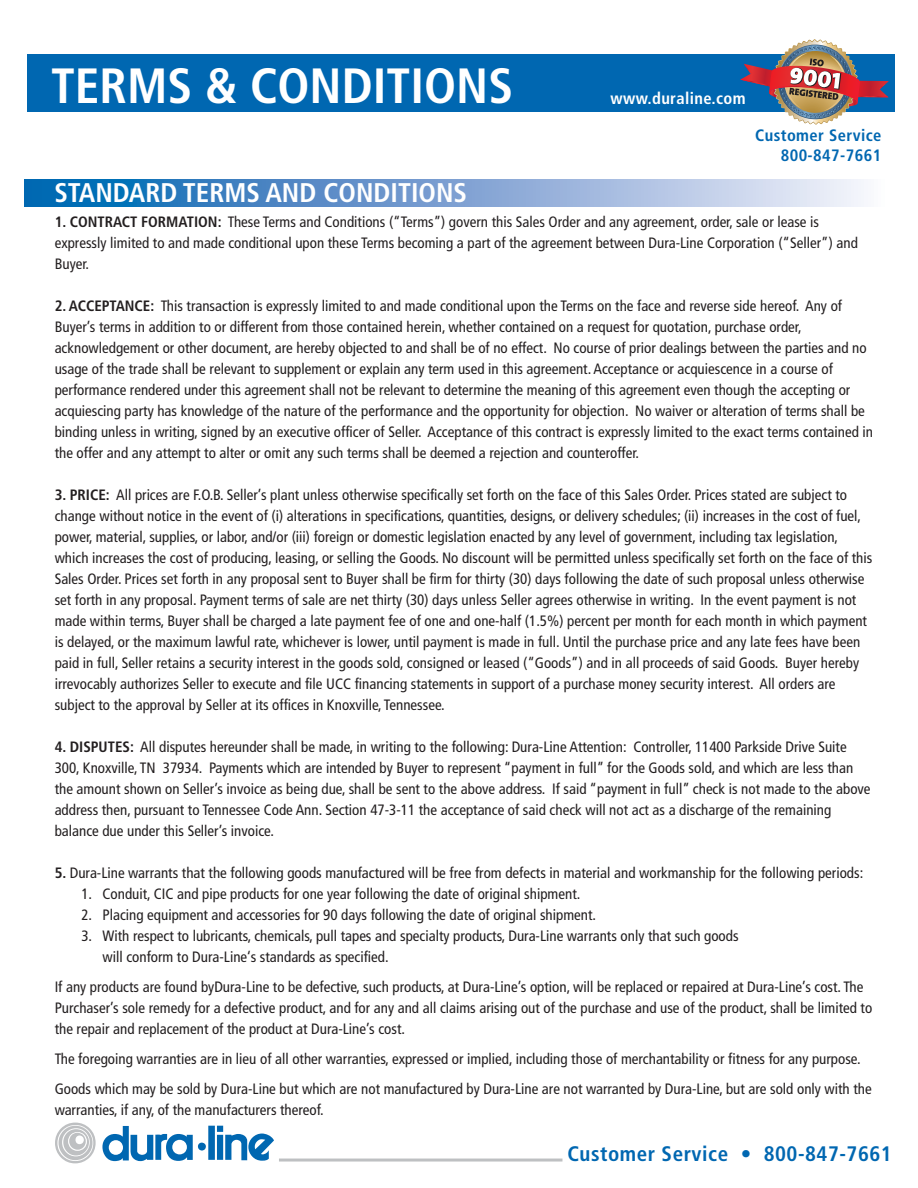
<style>
.page{position:relative;width:918px;height:1188px;background:#fff}
.page>*{position:absolute;margin:0;border:0;box-sizing:border-box;transform-origin:0 0}
.t1{font:700 condensed 49.5px "Frutiger";color:#fff}
.t2{font:700 condensed 27px "Frutiger";color:#fff}
.t3{font:700 condensed 21px "Frutiger";letter-spacing:.025em;color:#0067b1}
.t4{font:700 condensed 16.5px/19.8px "Frutiger";letter-spacing:.025em;color:#0067b1;text-align:right}
.t5{font:700 condensed 16.5px "Frutiger";letter-spacing:.025em;color:#fff}
.t6{font:condensed 15px/21px "Frutiger";color:#231f20}
.s1{font-weight:700}
</style>
<div class="page">
<svg style="left:25px;top:180px;width:839px;height:26px;background:#77a3d2"></svg>
<div style="left:27px;top:54px;width:867px;height:57px;background:#0067b1"></div>
<svg style="left:740px;top:39px;width:149px;height:86px"></svg>
<svg style="left:55px;top:1123px;width:41px;height:40px"></svg>
<svg style="left:102px;top:1126px;width:172px;height:35px"></svg>
<hr style="left:279px;top:1159px;width:283px;height:3px;background:#bec0c2">
<h1 class="t1" style="left:51px;top:57px;width:464px">TERMS &amp; CONDITIONS</h1>
<h2 class="t2" style="left:54px;top:177px;width:414px">STANDARD TERMS AND CONDITIONS</h2>
<p class="t5" style="left:611px;top:88px;width:137px">www.duraline.com</p>
<p class="t4" style="left:755px;top:125px;width:128px">Customer Service<br>800-847-7661</p>
<p class="t6" style="left:55px;top:211px;width:805px"><span class="s1">1. CONTRACT FORMATION:</span> These Terms and Conditions (“Terms”) govern this Sales Order and any agreement, order, sale or lease is expressly limited to and made conditional upon these Terms becoming a part of the agreement between Dura-Line Corporation (“Seller”) and<br>Buyer.</p>
<p class="t6" style="left:55px;top:295px;width:820px"><span class="s1">2. ACCEPTANCE:</span> This transaction is expressly limited to and made conditional upon the Terms on the face and reverse side hereof. Any of Buyer’s terms in addition to or different from those contained herein, whether contained on a request for quotation, purchase order, acknowledgement or other document, are hereby objected to and shall be of no effect. No course of prior dealings between the parties and no usage of the trade shall be relevant to supplement or explain any term used in this agreement. Acceptance or acquiescence in a course of performance rendered under this agreement shall not be relevant to determine the meaning of this agreement even though the accepting or acquiescing party has knowledge of the nature of the performance and the opportunity for objection. No waiver or alteration of terms shall be binding unless in writing, signed by an executive officer of Seller. Acceptance of this contract is expressly limited to the exact terms contained in the offer and any attempt to alter or omit any such terms shall be deemed a rejection and counteroffer.</p>
<p class="t6" style="left:55px;top:484px;width:819px"><span class="s1">3. PRICE:</span> All prices are F.O.B. Seller’s plant unless otherwise specifically set forth on the face of this Sales Order. Prices stated are subject to change without notice in the event of (i) alterations in specifications, quantities, designs, or delivery schedules; (ii) increases in the cost of fuel, power, material, supplies, or labor, and/or (iii) foreign or domestic legislation enacted by any level of government, including tax legislation, which increases the cost of producing, leasing, or selling the Goods. No discount will be permitted unless specifically set forth on the face of this Sales Order. Prices set forth in any proposal sent to Buyer shall be firm for thirty (30) days following the date of such proposal unless otherwise set forth in any proposal. Payment terms of sale are net thirty (30) days unless Seller agrees otherwise in writing. In the event payment is not made within terms, Buyer shall be charged a late payment fee of one and one-half (1.5%) percent per month for each month in which payment is delayed, or the maximum lawful rate, whichever is lower, until payment is made in full. Until the purchase price and any late fees have been paid in full, Seller retains a security interest in the goods sold, consigned or leased (“Goods”) and in all proceeds of said Goods. Buyer hereby irrevocably authorizes Seller to execute and file UCC financing statements in support of a purchase money security interest. All orders are subject to the approval by Seller at its offices in Knoxville, Tennessee.</p>
<p class="t6" style="left:55px;top:736px;width:817px"><span class="s1">4. DISPUTES:</span> All disputes hereunder shall be made, in writing to the following: Dura-Line Attention: Controller, 11400 Parkside Drive Suite 300, Knoxville, TN 37934. Payments which are intended by Buyer to represent “payment in full” for the Goods sold, and which are less than the amount shown on Seller’s invoice as being due, shall be sent to the above address. If said “payment in full” check is not made to the above address then, pursuant to Tennessee Code Ann. Section 47-3-11 the acceptance of said check will not act as a discharge of the remaining balance due under this Seller’s invoice.</p>
<p class="t6" style="left:55px;top:862px;width:810px"><span class="s1">5.</span> Dura-Line warrants that the following goods manufactured will be free from defects in material and workmanship for the following periods:</p>
<p class="t6" style="left:81px;top:883px;width:501px">1. Conduit, CIC and pipe products for one year following the date of original shipment.</p>
<p class="t6" style="left:81px;top:904px;width:516px">2. Placing equipment and accessories for 90 days following the date of original shipment.</p>
<p class="t6" style="left:103px;top:925px;width:638px;text-indent:-21px">3. With respect to lubricants, chemicals, pull tapes and specialty products, Dura-Line warrants only that such goods will conform to Dura-Line‘s standards as specified.</p>
<p class="t6" style="left:55px;top:976px;width:819px">If any products are found byDura-Line to be defective, such products, at Dura-Line’s option, will be replaced or repaired at Dura-Line’s cost. The<br>Purchaser’s sole remedy for a defective product, and for any and all claims arising out of the purchase and use of the product, shall be limited to the repair and replacement of the product at Dura-Line’s cost.</p>
<p class="t6" style="left:55px;top:1044px;width:819px;line-height:30px">The foregoing warranties are in lieu of all other warranties, expressed or implied, including those of merchantability or fitness for any purpose.<br>Goods which may be sold by Dura-Line but which are not manufactured by Dura-Line are not warranted by Dura-Line, but are sold only with the</p>
<p class="t6" style="left:55px;top:1099px;width:271px">warranties, if any, of the manufacturers thereof.</p>
<h3 class="t3" style="left:567px;top:1142px;width:326px">Customer Service • 800-847-7661</h3>
</div>
